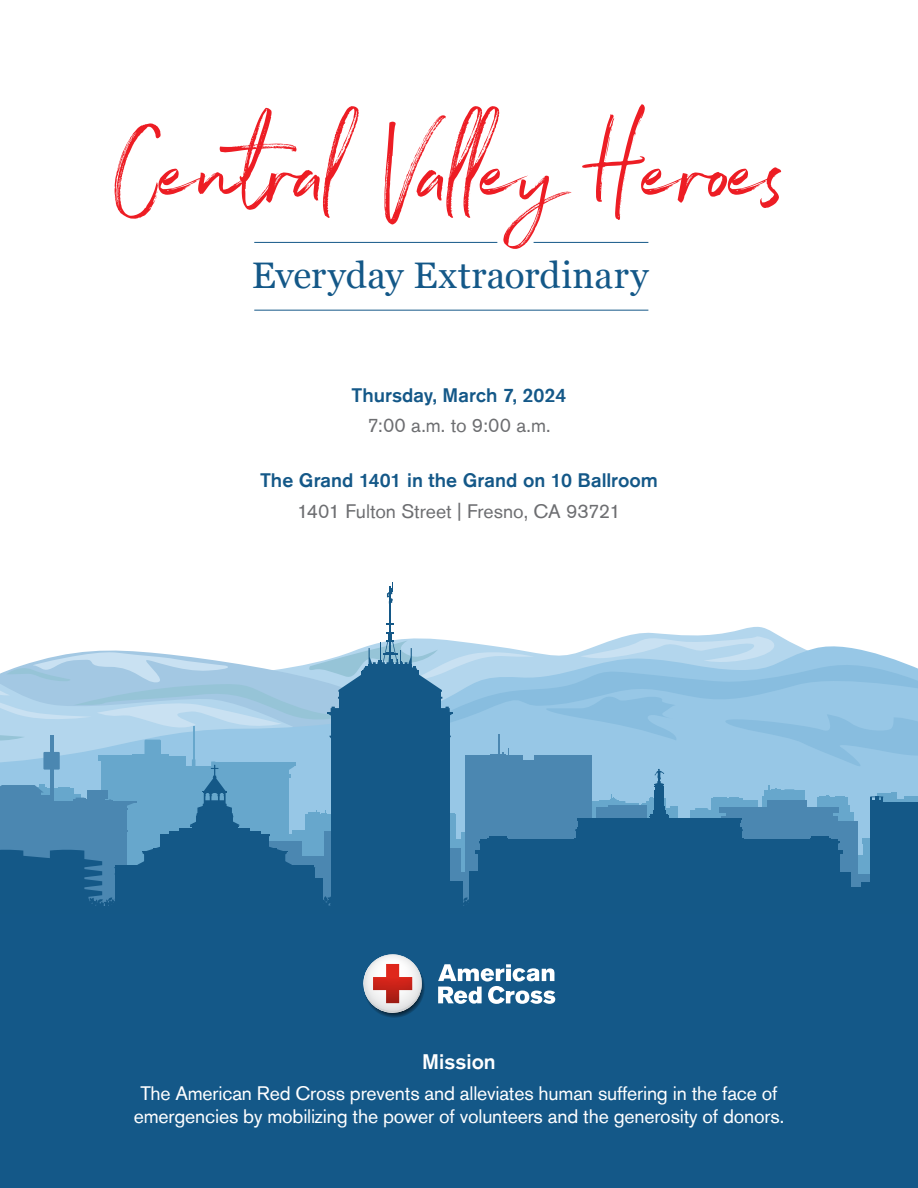
<style>
.page{position:relative;width:918px;height:1188px;background:#fff}
.page>*{position:absolute;margin:0;border:0;box-sizing:border-box;transform-origin:0 0}
.t1{font:118.95px "Northwell Alt";letter-spacing:-.02em;color:#ed1d24}
.t2{font:36.9px "Georgia";letter-spacing:.005em;color:#145888}
.t3{font:500 21px "Akzidenz Grotesk Std";color:#fff}
.t4{font:19.5px/23.4px "Akzidenz Grotesk Std";letter-spacing:-.01em;color:#fff;text-align:center}
.t5{font:500 19.5px "Akzidenz Grotesk Std";color:#145888}
.t6{font:19.5px "Akzidenz Grotesk Std";letter-spacing:-.005em;color:#6d6e71}
.s1{font-size:89.25px}
.s2{font-family:"Soak Up The Sun Script";font-size:138.75px}
</style>
<div class="page">
<hr style="left:389px;top:586px;width:2px;height:79px;background:#145887">
<svg style="left:386px;top:623px;width:8px;height:2px"></svg>
<svg style="left:387px;top:582px;width:6px;height:22px"></svg>
<svg style="left:0;top:632px;width:918px;height:283px;background:#689cbf"></svg>
<hr style="left:254px;top:242px;width:243px;height:1px;background:#145888">
<hr style="left:254px;top:310px;width:394px;height:1px;background:#145888">
<hr style="left:534px;top:242px;width:114px;height:1px;background:#145888">
<div style="left:0;top:915px;width:918px;height:273px;background:#145888"></div>
<svg style="left:363px;top:954px;width:62px;height:64px"></svg>
<svg style="left:438px;top:964px;width:117px;height:40px"></svg>
<h1 class="t1" style="left:112px;top:86px;width:679px">Central Valle<span class="s1">y</span> <span class="s2">H</span>eroes</h1>
<h2 class="t2" style="left:252px;top:248px;width:398px">Everyday Extraordinary</h2>
<p class="t5" style="left:352px;top:383px;width:216px">Thursday, March 7, 2024</p>
<p class="t6" style="left:367px;top:413px;width:185px">7:00 a.m. to 9:00 a.m.</p>
<p class="t5" style="left:260px;top:469px;width:399px">The Grand 1401 in the Grand on 10 Ballroom</p>
<p class="t6" style="left:297px;top:499px;width:325px">1401 Fulton Street | Fresno, CA 93721</p>
<p class="t3" style="left:422px;top:1049px;width:75px">Mission</p>
<p class="t4" style="left:134px;top:1081px;width:652px">The American Red Cross prevents and alleviates human suffering in the face of emergencies by mobilizing the power of volunteers and the generosity of donors.</p>
</div>
